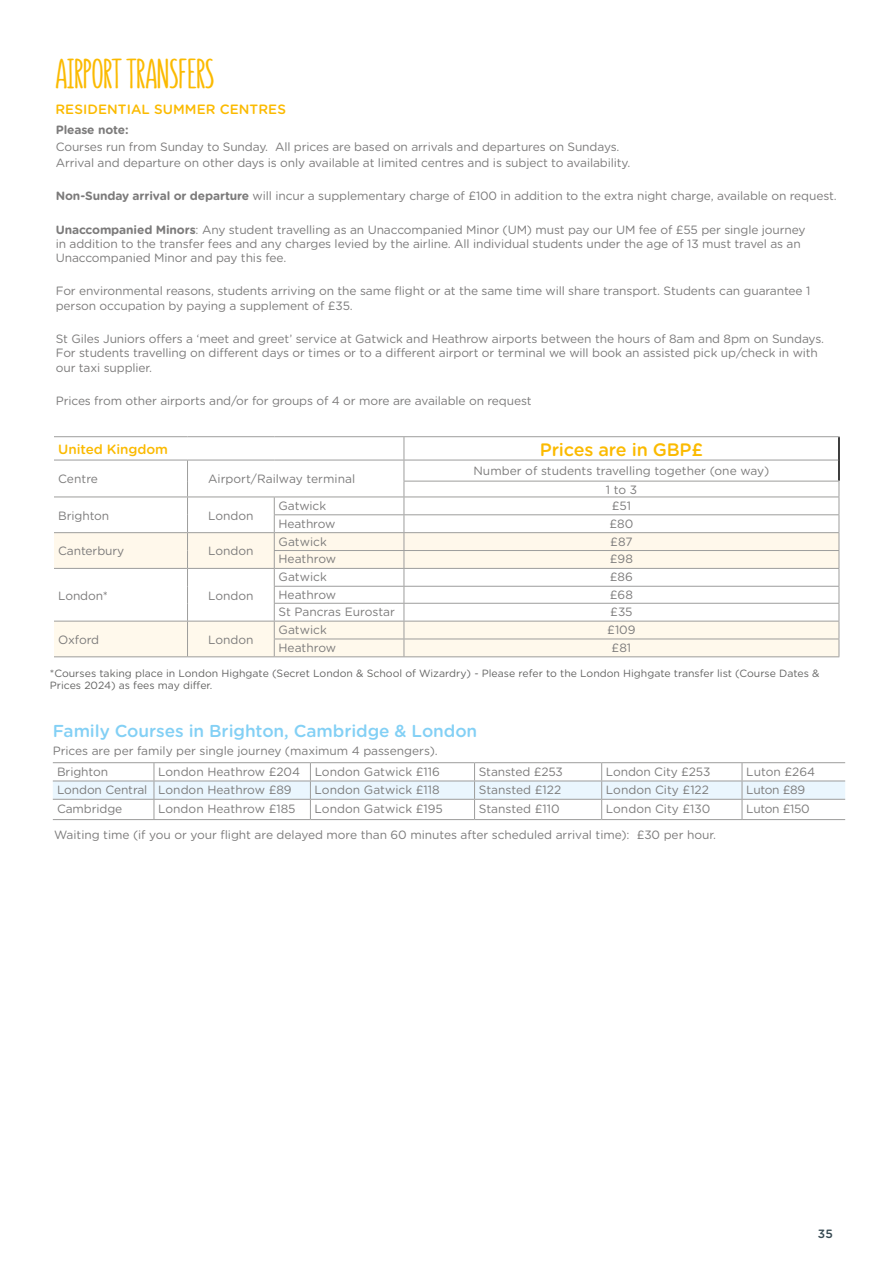
<style>
.page{position:relative;width:893px;height:1263px;background:#fff}
.page>*{position:absolute;margin:0;border:0;box-sizing:border-box;transform-origin:0 0}
.t1{font:700 40.5px "Summer Font";letter-spacing:-.025em;color:#fbba00}
.t2{font:500 18px "Gotham Rounded";letter-spacing:-.01em;color:#fbba00}
.t3{font:500 17.25px "Gotham Rounded";letter-spacing:-.005em;color:#83d0f5}
.t4{font:500 13.5px "Gotham Rounded";letter-spacing:.005em;color:#fbba00}
.t5{font:12px/14.4px "Gotham Rounded";letter-spacing:-.01em;color:#7c7b7b}
.t6{font:700 12px "Gotham Rounded";letter-spacing:-.01em;color:#7c7b7b}
.t7{font:500 12px "Gotham Rounded";color:#364951}
.t8{font:10.5px/12.6px "Gotham Rounded";color:#646463}
.s1{font-weight:700}
</style>
<div class="page">
<hr style="left:53px;top:762px;width:101px;height:1px;background:#9d9d9c">
<hr style="left:154px;top:762px;width:156px;height:1px;background:#9d9d9c">
<hr style="left:310px;top:762px;width:165px;height:1px;background:#9d9d9c">
<hr style="left:475px;top:762px;width:127px;height:1px;background:#9d9d9c">
<hr style="left:602px;top:762px;width:140px;height:1px;background:#9d9d9c">
<hr style="left:53px;top:819px;width:101px;height:1px;background:#9d9d9c">
<hr style="left:154px;top:819px;width:156px;height:1px;background:#9d9d9c">
<hr style="left:310px;top:819px;width:165px;height:1px;background:#9d9d9c">
<hr style="left:475px;top:819px;width:127px;height:1px;background:#9d9d9c">
<hr style="left:602px;top:819px;width:140px;height:1px;background:#9d9d9c">
<hr style="left:742px;top:762px;width:103px;height:1px;background:#9d9d9c">
<svg style="left:53px;top:763px;width:792px;height:56px"></svg>
<hr style="left:742px;top:819px;width:103px;height:1px;background:#9d9d9c">
<hr style="left:54px;top:436px;width:134px;height:1px;background:#9d9d9c">
<hr style="left:188px;top:436px;width:86px;height:1px;background:#9d9d9c">
<hr style="left:274px;top:436px;width:130px;height:1px;background:#9d9d9c">
<hr style="left:404px;top:436px;width:436px;height:1px;background:#9d9d9c">
<svg style="left:54px;top:437px;width:786px;height:220px"></svg>
<hr style="left:188px;top:621px;width:86px;height:1px;background:#9d9d9c">
<hr style="left:188px;top:656px;width:86px;height:1px;background:#9d9d9c">
<hr style="left:54px;top:621px;width:134px;height:1px;background:#9d9d9c">
<hr style="left:54px;top:656px;width:134px;height:1px;background:#9d9d9c">
<hr style="left:404px;top:621px;width:435px;height:1px;background:#9d9d9c">
<hr style="left:404px;top:639px;width:435px;height:1px;background:#9d9d9c">
<hr style="left:404px;top:656px;width:435px;height:1px;background:#9d9d9c">
<h1 class="t1" style="left:55px;top:50px;width:161px">AIRPORT TRANSFERS</h1>
<p class="t4" style="left:55px;top:99px;width:232px">RESIDENTIAL SUMMER CENTRES</p>
<p class="t6" style="left:56px;top:121px;width:74px">Please note:</p>
<p class="t5" style="left:56px;top:138px;width:576px;line-height:16.5px">Courses run from Sunday to Sunday. All prices are based on arrivals and departures on Sundays.<br>Arrival and departure on other days is only available at limited centres and is subject to availability.</p>
<p class="t5" style="left:56px;top:188px;width:782px"><span class="s1">Non-Sunday arrival or departure</span> will incur a supplementary charge of £100 in addition to the extra night charge, available on request.</p>
<p class="t5" style="left:56px;top:221px;width:751px"><span class="s1">Unaccompanied Minors</span>: Any student travelling as an Unaccompanied Minor (UM) must pay our UM fee of £55 per single journey in addition to the transfer fees and any charges levied by the airline. All individual students under the age of 13 must travel as an<br>Unaccompanied Minor and pay this fee.</p>
<p class="t5" style="left:56px;top:283px;width:756px">For environmental reasons, students arriving on the same flight or at the same time will share transport. Students can guarantee 1 person occupation by paying a supplement of £35.</p>
<p class="t5" style="left:56px;top:331px;width:770px">St Giles Juniors offers a ‘meet and greet’ service at Gatwick and Heathrow airports between the hours of 8am and 8pm on Sundays.<br>For students travelling on different days or times or to a different airport or terminal we will book an assisted pick up/check in with our taxi supplier.</p>
<p class="t5" style="left:56px;top:393px;width:477px">Prices from other airports and/or for groups of 4 or more are available on request</p>
<p class="t4" style="left:58px;top:439px;width:111px">United Kingdom</p>
<h2 class="t2" style="left:540px;top:436px;width:165px">Prices are in GBP£</h2>
<p class="t5" style="left:58px;top:471px;width:41px">Centre</p>
<p class="t5" style="left:208px;top:471px;width:149px">Airport/Railway terminal</p>
<p class="t5" style="left:473px;top:461px;width:297px;line-height:18.5px;text-align:center">Number of students travelling together (one way)<br>1 to 3</p>
<p class="t5" style="left:58px;top:508px;width:53px">Brighton</p>
<p class="t5" style="left:208px;top:508px;width:47px">London</p>
<p class="t5" style="left:278px;top:498px;width:49px">Gatwick</p>
<p class="t5" style="left:612px;top:498px;width:21px">£51</p>
<p class="t5" style="left:278px;top:516px;width:58px">Heathrow</p>
<p class="t5" style="left:609px;top:516px;width:25px">£80</p>
<p class="t5" style="left:58px;top:543px;width:68px">Canterbury</p>
<p class="t5" style="left:208px;top:543px;width:47px">London</p>
<p class="t5" style="left:58px;top:587px;width:51px">London*</p>
<p class="t5" style="left:208px;top:587px;width:47px">London</p>
<p class="t5" style="left:58px;top:632px;width:43px">Oxford</p>
<p class="t5" style="left:208px;top:632px;width:47px">London</p>
<p class="t5" style="left:278px;top:533px;width:50px">Gatwick</p>
<p class="t5" style="left:610px;top:533px;width:24px">£87</p>
<p class="t5" style="left:278px;top:551px;width:59px">Heathrow</p>
<p class="t5" style="left:610px;top:551px;width:25px">£98</p>
<p class="t5" style="left:278px;top:569px;width:50px">Gatwick</p>
<p class="t5" style="left:610px;top:569px;width:25px">£86</p>
<p class="t5" style="left:278px;top:587px;width:59px">Heathrow</p>
<p class="t5" style="left:610px;top:587px;width:25px">£68</p>
<p class="t5" style="left:278px;top:604px;width:118px">St Pancras Eurostar</p>
<p class="t5" style="left:610px;top:604px;width:24px">£35</p>
<p class="t5" style="left:278px;top:622px;width:50px">Gatwick</p>
<p class="t5" style="left:607px;top:622px;width:30px">£109</p>
<p class="t5" style="left:278px;top:640px;width:59px">Heathrow</p>
<p class="t5" style="left:612px;top:640px;width:21px">£81</p>
<p class="t8" style="left:50px;top:666px;width:771px">*Courses taking place in London Highgate (Secret London &amp; School of Wizardry) - Please refer to the London Highgate transfer list (Course Dates &amp;<br>Prices 2024) as fees may differ.</p>
<h3 class="t3" style="left:53px;top:718px;width:426px">Family Courses in Brighton, Cambridge &amp; London</h3>
<p class="t5" style="left:57px;top:764px;width:53px">Brighton</p>
<p class="t5" style="left:158px;top:764px;width:283px">London Heathrow £204 London Gatwick £116</p>
<p class="t5" style="left:479px;top:764px;width:86px">Stansted £253</p>
<p class="t5" style="left:606px;top:764px;width:106px">London City £253</p>
<p class="t5" style="left:746px;top:764px;width:70px">Luton £264</p>
<p class="t5" style="left:57px;top:782px;width:236px">London Central London Heathrow £89</p>
<p class="t5" style="left:315px;top:782px;width:127px">London Gatwick £118</p>
<p class="t5" style="left:479px;top:782px;width:84px">Stansted £122</p>
<p class="t5" style="left:606px;top:782px;width:105px">London City £122</p>
<p class="t5" style="left:746px;top:782px;width:60px">Luton £89</p>
<p class="t5" style="left:57px;top:801px;width:67px">Cambridge</p>
<p class="t5" style="left:158px;top:801px;width:139px">London Heathrow £185</p>
<p class="t5" style="left:315px;top:801px;width:130px">London Gatwick £195</p>
<p class="t5" style="left:479px;top:801px;width:82px">Stansted £110</p>
<p class="t5" style="left:606px;top:801px;width:106px">London City £130</p>
<p class="t5" style="left:746px;top:801px;width:65px">Luton £150</p>
<p class="t5" style="left:54px;top:827px;width:663px">Waiting time (if you or your flight are delayed more than 60 minutes after scheduled arrival time): £30 per hour.</p>
<p class="t5" style="left:53px;top:743px;width:386px">Prices are per family per single journey (maximum 4 passengers).</p>
<p class="t7" style="left:818px;top:1225px;width:16px">35</p>
</div>
